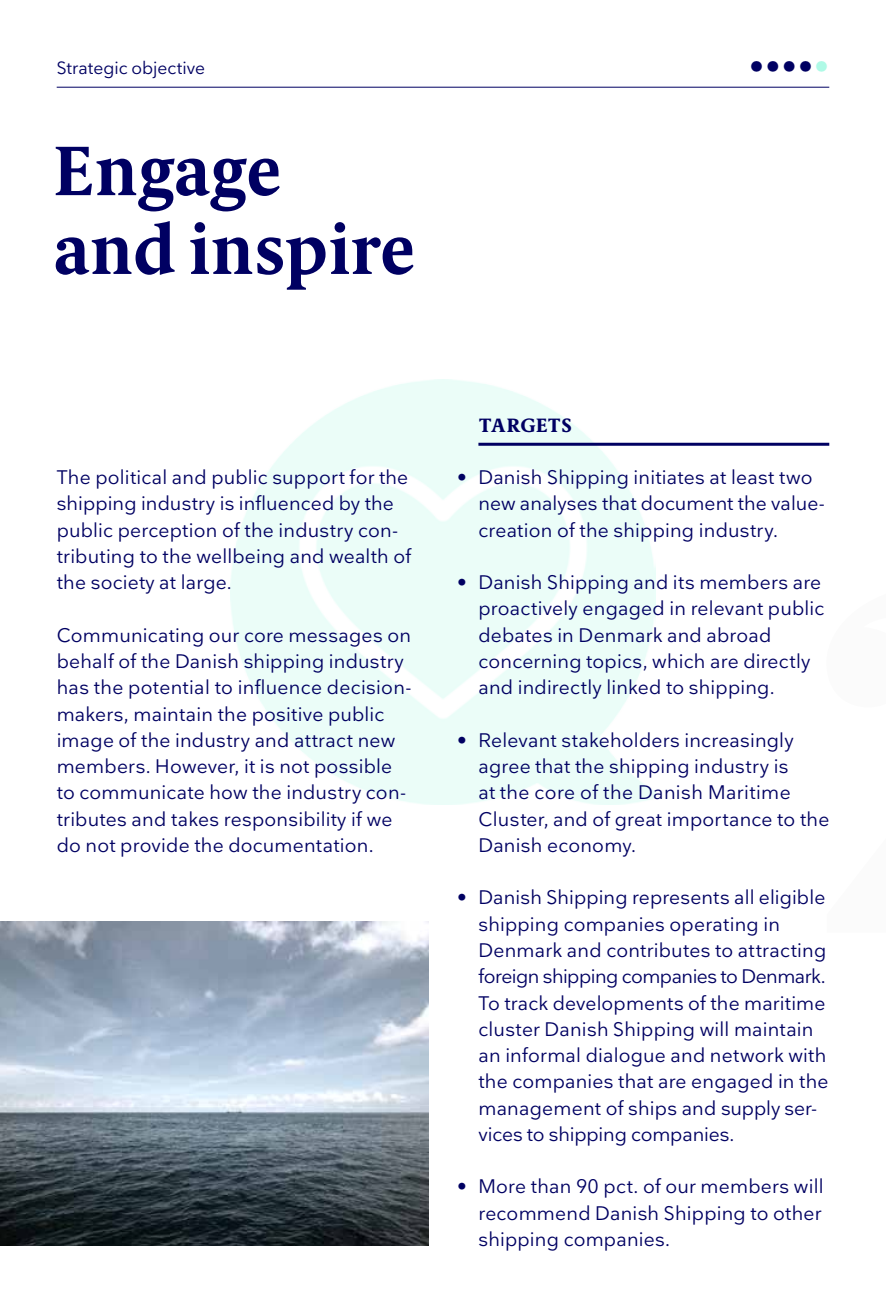
<style>
.page{position:relative;width:886px;height:1312px;background:#fff}
.page>*{position:absolute;margin:0;border:0;box-sizing:border-box;transform-origin:0 0}
.t1{font:700 70px/78.8px "Berlingske Serif Text";letter-spacing:.01em;color:#000062}
.t2{font:600 30px "Nationale";color:#000062}
.t3{font:19.5px/26.2px "Nationale";letter-spacing:.01em;color:#000062}
.t4{font:800 19.5px "Berlingske Serif Text";letter-spacing:.025em;color:#000062}
.t5{font:17.5px "Nationale";color:#000062}
.s1{color:#affae6}
</style>
<div class="page">
<img style="left:0;top:921px;width:429px;height:324px">
<img style="left:230px;top:379px;width:426px;height:425px">
<hr style="left:57px;top:87px;width:772px;height:1px;background:#000062">
<hr style="left:478px;top:442px;width:351px;height:3px;background:#000062">
<p class="t5" style="left:57px;top:56px;width:150px">Strategic objective</p>
<h2 class="t2" style="left:749px;top:48px;width:82px">••••<span class="s1">•</span></h2>
<h1 class="t1" style="left:54px;top:131px;width:362px">Engage and inspire</h1>
<p class="t3" style="left:57px;top:464px;width:356px">The political and public support for the shipping industry is influenced by the public perception of the industry con&shy;tributing to the wellbeing and wealth of the society at large.</p>
<p class="t3" style="left:57px;top:621px;width:356px">Communicating our core messages on behalf of the Danish shipping industry has the potential to influence decision&shy;makers, maintain the positive public image of the industry and attract new members. However, it is not possible to communicate how the industry con&shy;tributes and takes responsibility if we do not provide the documentation.</p>
<p class="t4" style="left:479px;top:410px;width:95px">TARGETS</p>
<p class="t3" style="left:478px;top:463px;width:348px;text-indent:-21px">• Danish Shipping initiates at least two new analyses that document the value&shy;creation of the shipping industry.</p>
<p class="t3" style="left:478px;top:568px;width:347px;text-indent:-21px">• Danish Shipping and its members are proactively engaged in relevant public debates in Denmark and abroad concerning topics, which are directly and indirectly linked to shipping.</p>
<p class="t3" style="left:478px;top:726px;width:352px;text-indent:-21px">• Relevant stakeholders increasingly agree that the shipping industry is<br>at the core of the Danish Maritime<br>Cluster, and of great importance to the<br>Danish economy.</p>
<p class="t3" style="left:478px;top:883px;width:352px;text-indent:-21px">• Danish Shipping represents all eligible shipping companies operating in Denmark and contributes to attracting foreign shipping companies to Denmark.<br>To track developments of the maritime cluster Danish Shipping will maintain an informal dialogue and network with the companies that are engaged in the management of ships and supply ser&shy;vices to shipping companies.</p>
<p class="t3" style="left:478px;top:1172px;width:347px;text-align:justify;text-indent:-21px">• More than 90 pct. of our members will recommend Danish Shipping to other shipping companies.</p>
</div>
